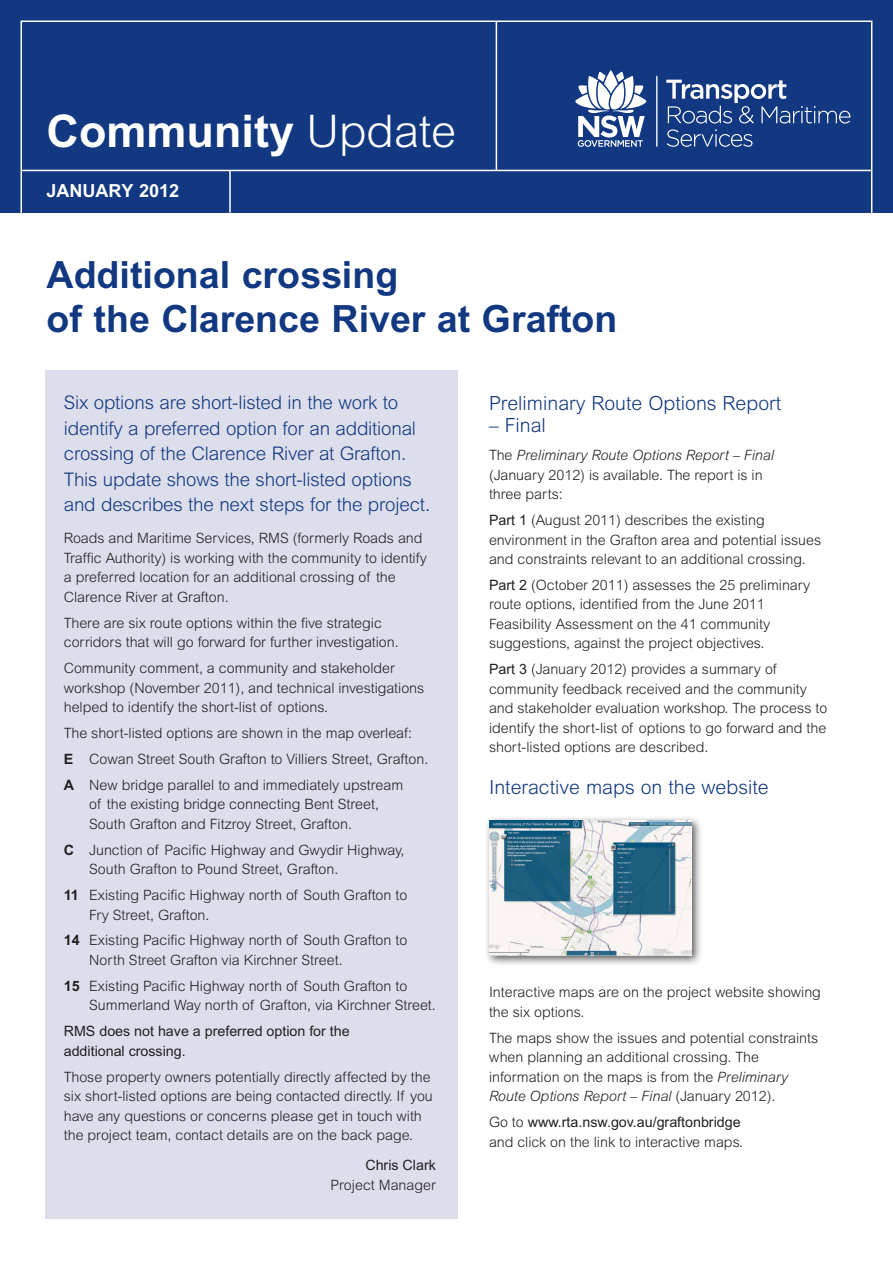
<style>
.page{position:relative;width:893px;height:1263px;background:#fff}
.page>*{position:absolute;margin:0;border:0;box-sizing:border-box;transform-origin:0 0}
.t1{font:700 45px "Arial MT Std";color:#fff}
.t2{font:700 37.5px/43.8px "Arial MT Std";color:#113880}
.t3{font:300 19.5px "Arial MT Std";color:#113880}
.t4{font:300 18.75px/25.5px "Arial MT Std";letter-spacing:-.01em;color:#113880}
.t5{font:700 18px "Arial MT Std";color:#fff}
.t6{font:300 14.25px/19.5px "Arial MT Std";color:#231f20}
.t7{font:14.25px/19.5px "Arial MT Std";color:#231f20}
.s1{font-weight:300}
.s2{font-weight:700}
.s3{font-style:italic}
.s4{font-weight:400}
</style>
<div class="page">
<div style="left:0;top:0;width:893px;height:213px;background:#113880"></div>
<hr style="left:496px;top:21px;width:1px;height:149px;background:#fff">
<hr style="left:21px;top:170px;width:851px;height:1px;background:#fff">
<hr style="left:229px;top:170px;width:2px;height:43px;background:#fff">
<hr style="left:656px;top:76px;width:1px;height:71px;background:#fff">
<svg style="left:575px;top:70px;width:71px;height:77px"></svg>
<svg style="left:666px;top:80px;width:184px;height:67px"></svg>
<div style="left:484px;top:815px;width:218px;height:152px;background:#231f20;opacity:.75"></div>
<img style="left:489px;top:821px;width:202px;height:134px">
<div style="left:45px;top:370px;width:412px;height:848px;background:#dddeec"></div>
<h1 class="t1" style="left:47px;top:105px;width:411px">Community <span class="s1">Update</span></h1>
<p class="t5" style="left:47px;top:181px;width:134px">JANUARY 2012</p>
<h2 class="t2" style="left:47px;top:253px;width:572px">Additional crossing<br>of the Clarence River at Grafton</h2>
<h3 class="t4" style="left:64px;top:390px;width:368px">Six options are short-listed in the work to identify a preferred option for an additional crossing of the Clarence River at Grafton.<br>This update shows the short-listed options and describes the next steps for the project.</h3>
<p class="t6" style="left:64px;top:529px;width:365px">Roads and Maritime Services, RMS (formerly Roads and Traffic Authority) is working with the community to identify a preferred location for an additional crossing of the Clarence River at Grafton.</p>
<p class="t6" style="left:64px;top:613px;width:336px">There are six route options within the five strategic corridors that will go forward for further investigation.</p>
<p class="t6" style="left:64px;top:658px;width:362px">Community comment, a community and stakeholder workshop (November 2011), and technical investigations helped to identify the short-list of options.</p>
<p class="t6" style="left:64px;top:720px;width:366px;line-height:26px">The short-listed options are shown in the map overleaf:<br><span class="s2">E</span> Cowan Street South Grafton to Villiers Street, Grafton.<br><span class="s2">A</span> New bridge parallel to and immediately upstream</p>
<p class="t6" style="left:89px;top:794px;width:291px">of the existing bridge connecting Bent Street,<br>South Grafton and Fitzroy Street, Grafton.</p>
<p class="t6" style="left:89px;top:840px;width:317px;text-indent:-25px"><span class="s2">C</span> Junction of Pacific Highway and Gwydir Highway,<br>South Grafton to Pound Street, Grafton.</p>
<p class="t6" style="left:89px;top:885px;width:320px;text-indent:-25px"><span class="s2">11</span> Existing Pacific Highway north of South Grafton to<br>Fry Street, Grafton.</p>
<p class="t6" style="left:89px;top:930px;width:320px;text-indent:-25px"><span class="s2">14</span> Existing Pacific Highway north of South Grafton to<br>North Street Grafton via Kirchner Street.</p>
<p class="t6" style="left:89px;top:976px;width:348px;text-indent:-25px"><span class="s2">15</span> Existing Pacific Highway north of South Grafton to<br>Summerland Way north of Grafton, via Kirchner Street.</p>
<p class="t7" style="left:64px;top:1021px;width:287px">RMS does not have a preferred option for the additional crossing.</p>
<p class="t6" style="left:64px;top:1067px;width:371px">Those property owners potentially directly affected by the six short-listed options are being contacted directly. If you have any questions or concerns please get in touch with the project team, contact details are on the back page.</p>
<p class="t7" style="left:365px;top:1155px;width:72px">Chris Clark</p>
<p class="t6" style="left:331px;top:1175px;width:107px">Project Manager</p>
<h3 class="t3" style="left:489px;top:392px;width:294px">Preliminary Route Options Report</h3>
<h3 class="t3" style="left:489px;top:414px;width:58px">– Final</h3>
<p class="t6" style="left:489px;top:445px;width:286px">The <span class="s3">Preliminary Route Options Report – Final </span>(January 2012) is available. The report is in three parts:</p>
<p class="t6" style="left:489px;top:510px;width:334px"><span class="s4">Part 1</span> (August 2011) describes the existing environment in the Grafton area and potential issues and constraints relevant to an additional crossing.</p>
<p class="t6" style="left:489px;top:575px;width:323px"><span class="s4">Part 2</span> (October 2011) assesses the 25 preliminary route options, identified from the June 2011<br>Feasibility Assessment on the 41 community suggestions, against the project objectives.</p>
<p class="t6" style="left:489px;top:659px;width:340px"><span class="s4">Part 3</span> (January 2012) provides a summary of community feedback received and the community and stakeholder evaluation workshop. The process to identify the short-list of options to go forward and the short-listed options are described.</p>
<h3 class="t3" style="left:489px;top:776px;width:281px">Interactive maps on the website</h3>
<p class="t6" style="left:489px;top:983px;width:333px">Interactive maps are on the project website showing the six options.</p>
<p class="t6" style="left:489px;top:1028px;width:331px">The maps show the issues and potential constraints when planning an additional crossing. The information on the maps is from the <span class="s3">Preliminary Route Options Report – Final</span> (January 2012).</p>
<p class="t6" style="left:489px;top:1112px;width:256px">Go to <span class="s4">www.rta.nsw.gov.au/graftonbridge </span>and click on the link to interactive maps.</p>
</div>
